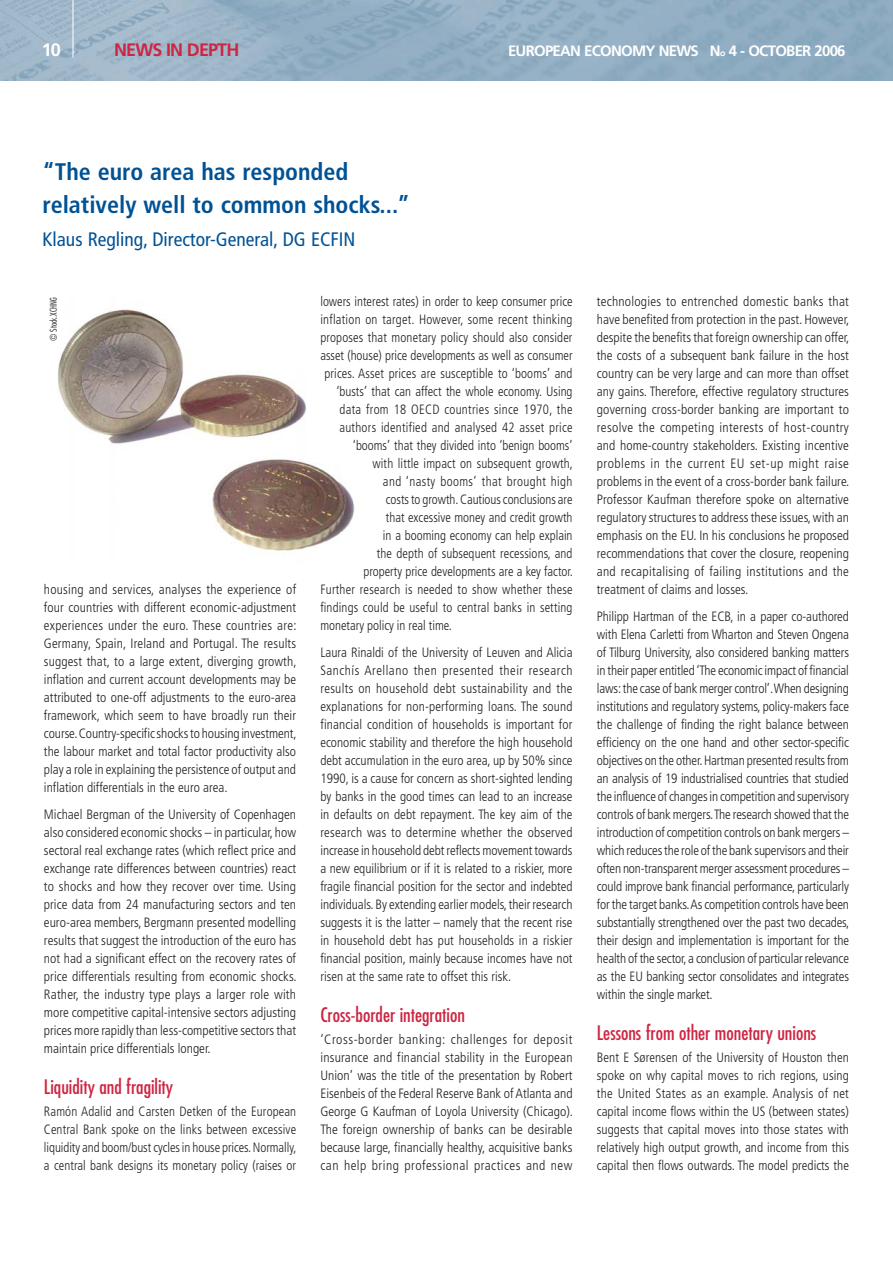
<style>
.page{position:relative;width:893px;height:1263px;background:#fff}
.page>*{position:absolute;margin:0;border:0;box-sizing:border-box;transform-origin:0 0}
.t1{font:700 condensed 24px/33px "Frutiger";color:#005295}
.t2{font:condensed 19.5px "Futura";color:#cd2643}
.t3{font:condensed 19.5px "Frutiger";color:#005295}
.t4{font:700 18px "Frutiger";letter-spacing:-.05em;color:#cd2643}
.t5{font:700 18px "Frutiger";color:#fff}
.t6{font:700 15px "Frutiger";letter-spacing:-.05em;color:#fff}
.t7{font:300 condensed 13.5px/18px "Frutiger";color:#231f20;text-align:justify}
.t8{font:300 condensed 13.5px/18px "Frutiger";color:#231f20;text-align:justify;scale:.95 1}
.t9{font:300 condensed 13.5px "Frutiger";letter-spacing:.02em;color:#231f20;scale:.95 1}
.t10{font:300 condensed 13.5px "Frutiger";letter-spacing:.025em;color:#231f20;scale:.95 1}
.t11{font:300 condensed 13.5px "Frutiger";letter-spacing:.03em;color:#231f20;scale:.95 1}
.t12{font:300 condensed 9px "Futura";color:#231f20}
</style>
<div class="page">
<img style="left:0;top:0;width:893px;height:81px">
<hr style="left:73px;top:0;width:1px;height:57px;background:#fff">
<img style="left:57px;top:309px;width:298px;height:242px">
<h3 class="t5" style="left:42px;top:42px;width:21px">10</h3>
<h3 class="t4" style="left:114px;top:42px;width:127px">NEWS IN DEPTH</h3>
<p class="t6" style="left:508px;top:45px;width:339px">EUROPEAN ECONOMY NEWS N° 4 - OCTOBER 2006</p>
<h1 class="t1" style="left:42px;top:157px;width:369px">“The euro area has responded relatively well to common shocks...”</h1>
<h2 class="t3" style="left:42px;top:231px;width:314px">Klaus Regling, Director-General, DG ECFIN</h2>
<p class="t12" style="left:50px;top:341px;width:45px;rotate:-90deg">© Stock.XCHNG</p>
<p class="t7" style="left:44px;top:581px;width:254px">housing and services, analyses the experience of four countries with different economic-adjustment experiences under the euro. These countries are:<br>Germany, Spain, Ireland and Portugal. The results suggest that, to a large extent, diverging growth, inflation and current account developments may be attributed to one-off adjustments to the euro-area framework, which seem to have broadly run their course. Country-specific shocks to housing investment, the labour market and total factor productivity also play a role in explaining the persistence of output and inflation differentials in the euro area.</p>
<p class="t7" style="left:44px;top:806px;width:254px">Michael Bergman of the University of Copenhagen also considered economic shocks – in particular, how sectoral real exchange rates (which reflect price and exchange rate differences between countries) react to shocks and how they recover over time. Using price data from 24 manufacturing sectors and ten euro-area members, Bergmann presented modelling results that suggest the introduction of the euro has not had a significant effect on the recovery rates of price differentials resulting from economic shocks.<br>Rather, the industry type plays a larger role with more competitive capital-intensive sectors adjusting prices more rapidly than less-competitive sectors that maintain price differentials longer.</p>
<h2 class="t2" style="left:44px;top:1078px;width:131px">Liquidity and fragility</h2>
<p class="t8" style="left:44px;top:1103px;width:267px">Ramón Adalid and Carsten Detken of the European Central Bank spoke on the links between excessive liquidity and boom/bust cycles in house prices. Normally, a central bank designs its monetary policy (raises or</p>
<p class="t8" style="left:320px;top:293px;width:267px">lowers interest rates) in order to keep consumer price</p>
<p class="t9" style="left:320px;top:314px;width:267px">inflation on target. However, some recent thinking</p>
<p class="t8" style="left:320px;top:329px;width:267px">proposes that monetary policy should also consider</p>
<p class="t8" style="left:320px;top:347px;width:267px">asset (house) price developments as well as consumer</p>
<p class="t8" style="left:324px;top:365px;width:263px">prices. Asset prices are susceptible to ‘booms’ and</p>
<p class="t8" style="left:336px;top:383px;width:250px">‘busts’ that can affect the whole economy. Using</p>
<p class="t10" style="left:339px;top:404px;width:247px">data from 18 OECD countries since 1970, the</p>
<p class="t9" style="left:339px;top:422px;width:247px">authors identified and analysed 42 asset price</p>
<p class="t8" style="left:353px;top:437px;width:233px">‘booms’ that they divided into ‘benign booms’</p>
<p class="t8" style="left:372px;top:455px;width:213px">with little impact on subsequent growth,</p>
<p class="t11" style="left:383px;top:476px;width:201px">and ‘nasty booms’ that brought high</p>
<p class="t8" style="left:386px;top:491px;width:198px">costs to growth. Cautious conclusions are</p>
<p class="t8" style="left:386px;top:509px;width:198px">that excessive money and credit growth</p>
<p class="t8" style="left:383px;top:527px;width:201px">in a booming economy can help explain</p>
<p class="t8" style="left:377px;top:545px;width:207px">the depth of subsequent recessions, and</p>
<p class="t8" style="left:363px;top:563px;width:222px">property price developments are a key factor.</p>
<p class="t9" style="left:320px;top:584px;width:267px">Further research is needed to show whether these</p>
<p class="t8" style="left:320px;top:599px;width:267px">findings could be useful to central banks in setting</p>
<p class="t8" style="left:320px;top:617px;width:140px">monetary policy in real time.</p>
<p class="t7" style="left:320px;top:644px;width:254px">Laura Rinaldi of the University of Leuven and Alicia Sanchís Arellano then presented their research results on household debt sustainability and the explanations for non-performing loans. The sound financial condition of households is important for economic stability and therefore the high household debt accumulation in the euro area, up by 50% since 1990, is a cause for concern as short-sighted lending by banks in the good times can lead to an increase in defaults on debt repayment. The key aim of the research was to determine whether the observed increase in household debt reflects movement towards a new equilibrium or if it is related to a riskier, more fragile financial position for the sector and indebted individuals. By extending earlier models, their research suggests it is the latter – namely that the recent rise in household debt has put households in a riskier financial position, mainly because incomes have not risen at the same rate to offset this risk.</p>
<h2 class="t2" style="left:320px;top:1006px;width:146px">Cross-border integration</h2>
<p class="t7" style="left:320px;top:1031px;width:254px">‘Cross-border banking: challenges for deposit insurance and financial stability in the European Union’ was the title of the presentation by Robert Eisenbeis of the Federal Reserve Bank of Atlanta and George G Kaufman of Loyola University (Chicago).<br>The foreign ownership of banks can be desirable because large, financially healthy, acquisitive banks can help bring professional practices and new</p>
<p class="t7" style="left:597px;top:293px;width:254px">technologies to entrenched domestic banks that have benefited from protection in the past. However, despite the benefits that foreign ownership can offer, the costs of a subsequent bank failure in the host country can be very large and can more than offset any gains. Therefore, effective regulatory structures governing cross-border banking are important to resolve the competing interests of host-country and home-country stakeholders. Existing incentive problems in the current EU set-up might raise problems in the event of a cross-border bank failure.<br>Professor Kaufman therefore spoke on alternative regulatory structures to address these issues, with an emphasis on the EU. In his conclusions he proposed recommendations that cover the closure, reopening and recapitalising of failing institutions and the treatment of claims and losses.</p>
<p class="t7" style="left:597px;top:608px;width:254px">Philipp Hartman of the ECB, in a paper co-authored with Elena Carletti from Wharton and Steven Ongena of Tilburg University, also considered banking matters in their paper entitled ‘The economic impact of financial laws: the case of bank merger control’. When designing institutions and regulatory systems, policy-makers face the challenge of finding the right balance between efficiency on the one hand and other sector-specific objectives on the other. Hartman presented results from an analysis of 19 industrialised countries that studied the influence of changes in competition and supervisory controls of bank mergers. The research showed that the introduction of competition controls on bank mergers – which reduces the role of the bank supervisors and their often non-transparent merger assessment procedures – could improve bank financial performance, particularly for the target banks. As competition controls have been substantially strengthened over the past two decades, their design and implementation is important for the health of the sector, a conclusion of particular relevance as the EU banking sector consolidates and integrates within the single market.</p>
<h2 class="t2" style="left:597px;top:1024px;width:221px">Lessons from other monetary unions</h2>
<p class="t7" style="left:597px;top:1049px;width:254px">Bent E Sørensen of the University of Houston then spoke on why capital moves to rich regions, using the United States as an example. Analysis of net capital income flows within the US (between states) suggests that capital moves into those states with relatively high output growth, and income from this capital then flows outwards. The model predicts the</p>
</div>
